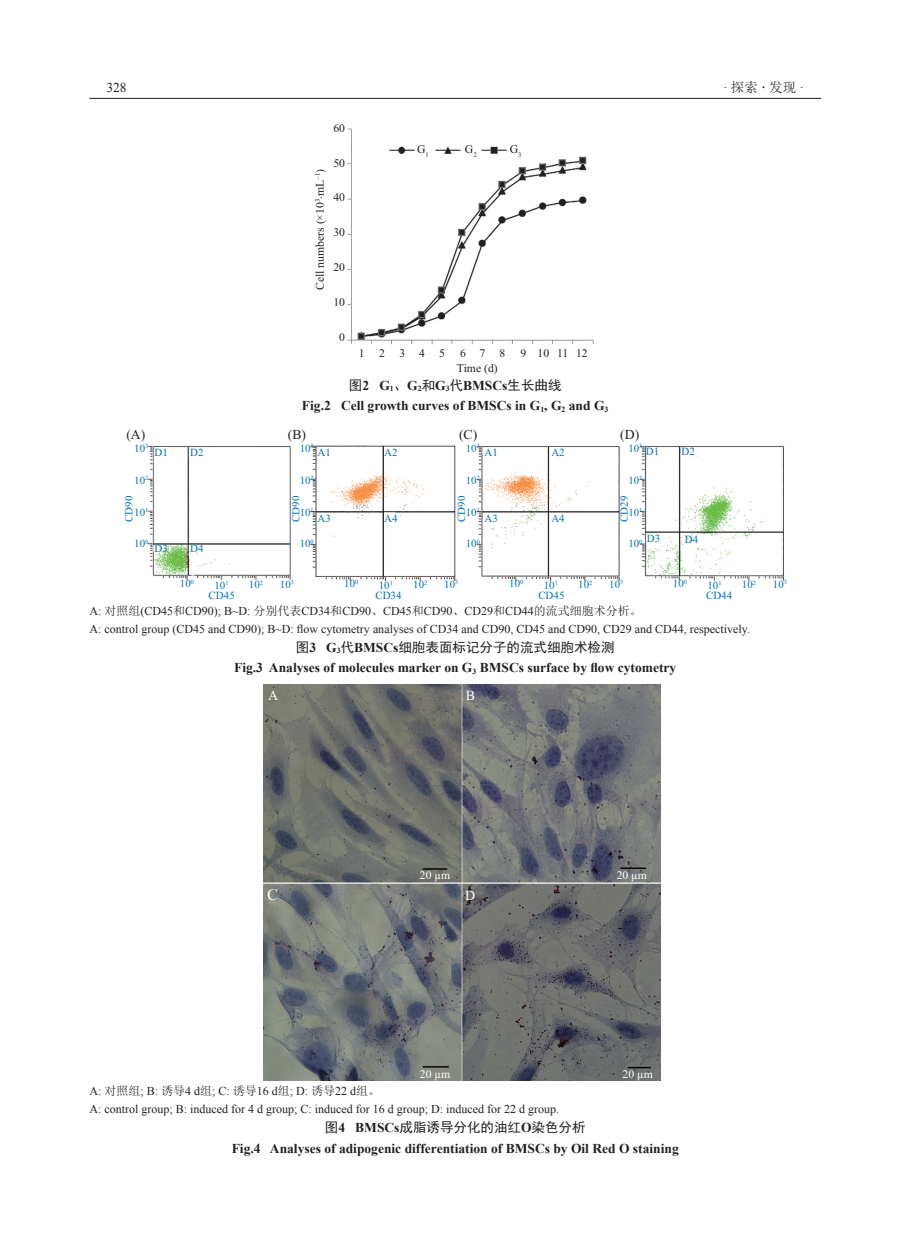
<style>
.page{position:relative;width:919px;height:1238px;background:#fff}
.page>*{position:absolute;margin:0;border:0;box-sizing:border-box;transform-origin:0 0}
.t1{font:16.35px "Times New Roman";color:#fff}
.t2{font:13.95px "Times New Roman";color:#fff}
.t3{font:13.65px "Times New Roman";color:#231f20}
.t4{font:700 13.5px/20.2px "Times New Roman";color:#231f20;text-align:center}
.t5{font:13.5px "Sim Hei";color:#231f20}
.t6{font:13.5px "Sim Sun";color:#231f20}
.t7{font:13.5px "Times New Roman";color:#231f20}
.t8{font:12px/18px "Times New Roman";color:#231f20}
.t9{font:11.7px "Times New Roman";color:#231f20}
.t10{font:11.7px "Times New Roman";color:#fff}
.t11{font:10.95px "Times New Roman";color:#0072bc}
.s1{font-family:"Times New Roman"}
.s2{font-family:"Times New Roman";font-weight:700}
.s3{font-family:"Sim Hei";font-weight:400}
.s4{font-family:"Sim Sun"}
</style>
<div class="page">
<hr style="left:89px;top:98px;width:732px;height:1px;background:#231f20">
<img style="left:147px;top:445px;width:637px;height:137px">
<img style="left:264px;top:684px;width:396px;height:396px">
<img style="left:347px;top:128px;width:247px;height:216px">
<p class="t7" style="left:106px;top:79px;width:22px">328</p>
<p class="t6" style="left:723px;top:81px;width:82px"><span class="s1">·</span>探索<span class="s2">·</span>发现<span class="s1">·</span></p>
<p class="t9" style="left:333px;top:120px;width:13px">60</p>
<p class="t9" style="left:333px;top:155px;width:13px">50</p>
<p class="t9" style="left:333px;top:190px;width:13px">40</p>
<p class="t9" style="left:333px;top:224px;width:13px">30</p>
<p class="t9" style="left:333px;top:259px;width:13px">20</p>
<p class="t9" style="left:333px;top:294px;width:13px">10</p>
<p class="t9" style="left:339px;top:329px;width:7px">0</p>
<p class="t9" style="left:312px;top:290px;width:122px;rotate:-90deg">Cell numbers (×10<sup>3</sup>.mL<sup>–1</sup>)</p>
<p class="t9" style="left:417px;top:141px;width:13px">G<sub>1</sub></p>
<p class="t9" style="left:465px;top:141px;width:13px">G<sub>2</sub></p>
<p class="t9" style="left:509px;top:141px;width:13px">G<sub>3</sub></p>
<p class="t9" style="left:359px;top:345px;width:27px">1 2</p>
<p class="t9" style="left:399px;top:345px;width:47px">345</p>
<p class="t9" style="left:460px;top:345px;width:47px">678</p>
<p class="t9" style="left:520px;top:345px;width:69px">9 10 11 12</p>
<p class="t4" style="left:302px;top:375px;width:308px"><span class="s3">图</span>2 G<sub>1</sub><span class="s3">、</span>G<sub>2</sub><span class="s3">和</span>G<sub>3</sub><span class="s3">代</span>BMSCs<span class="s3">生长曲线<br></span>Fig.2 Cell growth curves of BMSCs in G<sub>1</sub>, G<sub>2</sub> and G<sub>3</sub></p>
<p class="t9" style="left:457px;top:360px;width:42px">Time (d)</p>
<p class="t3" style="left:126px;top:425px;width:20px">(A)</p>
<p class="t3" style="left:288px;top:425px;width:20px">(B)</p>
<p class="t3" style="left:459px;top:425px;width:20px">(C)</p>
<p class="t3" style="left:620px;top:425px;width:20px">(D)</p>
<p class="t11" style="left:134px;top:441px;width:16px">10<sup>3</sup></p>
<p class="t11" style="left:154px;top:445px;width:15px">D1</p>
<p class="t11" style="left:190px;top:445px;width:15px">D2</p>
<p class="t11" style="left:299px;top:441px;width:16px">10<sup>3</sup></p>
<p class="t11" style="left:317px;top:445px;width:15px">A1</p>
<p class="t11" style="left:384px;top:445px;width:15px">A2</p>
<p class="t11" style="left:465px;top:441px;width:16px">10<sup>3</sup></p>
<p class="t11" style="left:484px;top:445px;width:15px">A1</p>
<p class="t11" style="left:551px;top:445px;width:15px">A2</p>
<p class="t11" style="left:628px;top:441px;width:16px">10<sup>3</sup></p>
<p class="t11" style="left:645px;top:444px;width:15px">D1</p>
<p class="t11" style="left:681px;top:444px;width:15px">D2</p>
<p class="t11" style="left:134px;top:473px;width:16px">10<sup>2</sup></p>
<p class="t11" style="left:299px;top:473px;width:16px">10<sup>2</sup></p>
<p class="t11" style="left:465px;top:473px;width:16px">10<sup>2</sup></p>
<p class="t11" style="left:628px;top:473px;width:16px">10<sup>2</sup></p>
<p class="t11" style="left:121px;top:522px;width:28px;rotate:-90deg">CD90</p>
<p class="t11" style="left:288px;top:522px;width:28px;rotate:-90deg">CD90</p>
<p class="t11" style="left:454px;top:522px;width:28px;rotate:-90deg">CD90</p>
<p class="t11" style="left:134px;top:505px;width:16px">10<sup>1</sup></p>
<p class="t11" style="left:299px;top:505px;width:16px">10<sup>1</sup></p>
<p class="t11" style="left:465px;top:505px;width:16px">10<sup>1</sup></p>
<p class="t11" style="left:317px;top:511px;width:15px">A3</p>
<p class="t11" style="left:384px;top:511px;width:15px">A4</p>
<p class="t11" style="left:484px;top:511px;width:15px">A3</p>
<p class="t11" style="left:551px;top:511px;width:15px">A4</p>
<p class="t11" style="left:616px;top:522px;width:28px;rotate:-90deg">CD29</p>
<p class="t11" style="left:628px;top:505px;width:16px">10<sup>1</sup></p>
<p class="t11" style="left:134px;top:536px;width:16px">10<sup>0</sup></p>
<p class="t11" style="left:154px;top:541px;width:15px">D3</p>
<p class="t11" style="left:190px;top:541px;width:15px">D4</p>
<p class="t11" style="left:299px;top:536px;width:16px">10<sup>0</sup></p>
<p class="t11" style="left:465px;top:536px;width:16px">10<sup>0</sup></p>
<p class="t11" style="left:646px;top:531px;width:15px">D3</p>
<p class="t11" style="left:684px;top:532px;width:15px">D4</p>
<p class="t11" style="left:628px;top:536px;width:16px">10<sup>0</sup></p>
<p class="t11" style="left:180px;top:576px;width:16px">10<sup>0</sup></p>
<p class="t11" style="left:214px;top:577px;width:16px">10<sup>1</sup></p>
<p class="t11" style="left:249px;top:577px;width:16px">10<sup>2</sup></p>
<p class="t11" style="left:280px;top:577px;width:16px">10<sup>3</sup></p>
<p class="t11" style="left:344px;top:576px;width:16px">10<sup>0</sup></p>
<p class="t11" style="left:379px;top:577px;width:16px">10<sup>1</sup></p>
<p class="t11" style="left:413px;top:577px;width:16px">10<sup>2</sup></p>
<p class="t11" style="left:444px;top:577px;width:16px">10<sup>3</sup></p>
<p class="t11" style="left:509px;top:576px;width:16px">10<sup>0</sup></p>
<p class="t11" style="left:543px;top:577px;width:16px">10<sup>1</sup></p>
<p class="t11" style="left:578px;top:577px;width:16px">10<sup>2</sup></p>
<p class="t11" style="left:609px;top:577px;width:16px">10<sup>3</sup></p>
<p class="t11" style="left:673px;top:576px;width:16px">10<sup>0</sup></p>
<p class="t11" style="left:707px;top:577px;width:16px">10<sup>1</sup></p>
<p class="t11" style="left:741px;top:577px;width:16px">10<sup>2</sup></p>
<p class="t11" style="left:772px;top:577px;width:16px">10<sup>3</sup></p>
<p class="t11" style="left:209px;top:587px;width:28px">CD45</p>
<p class="t11" style="left:375px;top:587px;width:28px">CD34</p>
<p class="t11" style="left:538px;top:587px;width:28px">CD45</p>
<p class="t11" style="left:706px;top:587px;width:28px">CD44</p>
<p class="t8" style="left:89px;top:601px;width:662px">A: <span class="s4">对照组</span>(CD45<span class="s4">和</span>CD90); B~D: <span class="s4">分别代表</span>CD34<span class="s4">和</span>CD90<span class="s4">、</span>CD45<span class="s4">和</span>CD90<span class="s4">、</span>CD29<span class="s4">和</span>CD44<span class="s4">的流式细胞术分析。<br></span>A: control group (CD45 and CD90); B~D: flow cytometry analyses of CD34 and CD90, CD45 and CD90, CD29 and CD44, respectively.</p>
<p class="t5" style="left:296px;top:640px;width:320px">图<span class="s2">3 G</span><sub>3</sub>代<span class="s2">BMSCs</span>细胞表面标记分子的流式细胞术检测</p>
<p class="t4" style="left:234px;top:657px;width:444px">Fig.3 Analyses of molecules marker on G<sub>3</sub> BMSCs surface by flow cytometry</p>
<p class="t2" style="left:268px;top:686px;width:12px">A</p>
<p class="t2" style="left:466px;top:686px;width:11px">B</p>
<p class="t10" style="left:420px;top:867px;width:32px">20 µm</p>
<p class="t10" style="left:616px;top:867px;width:32px">20 µm</p>
<h1 class="t1" style="left:267px;top:883px;width:12px">C</h1>
<p class="t2" style="left:465px;top:885px;width:12px">D</p>
<p class="t10" style="left:420px;top:1066px;width:32px">20 µm</p>
<p class="t10" style="left:622px;top:1066px;width:32px">20 µm</p>
<p class="t8" style="left:89px;top:1081px;width:471px">A: <span class="s4">对照组</span>; B: <span class="s4">诱导</span>4 d<span class="s4">组</span>; C: <span class="s4">诱导</span>16 d<span class="s4">组</span>; D: <span class="s4">诱导</span>22 d<span class="s4">组。<br></span>A: control group; B: induced for 4 d group; C: induced for 16 d group; D: induced for 22 d group.</p>
<p class="t5" style="left:325px;top:1120px;width:262px">图<span class="s2">4 BMSCs</span>成脂诱导分化的油红<span class="s2">O</span>染色分析</p>
<p class="t4" style="left:232px;top:1137px;width:448px">Fig.4 Analyses of adipogenic differentiation of BMSCs by Oil Red O staining</p>
</div>
